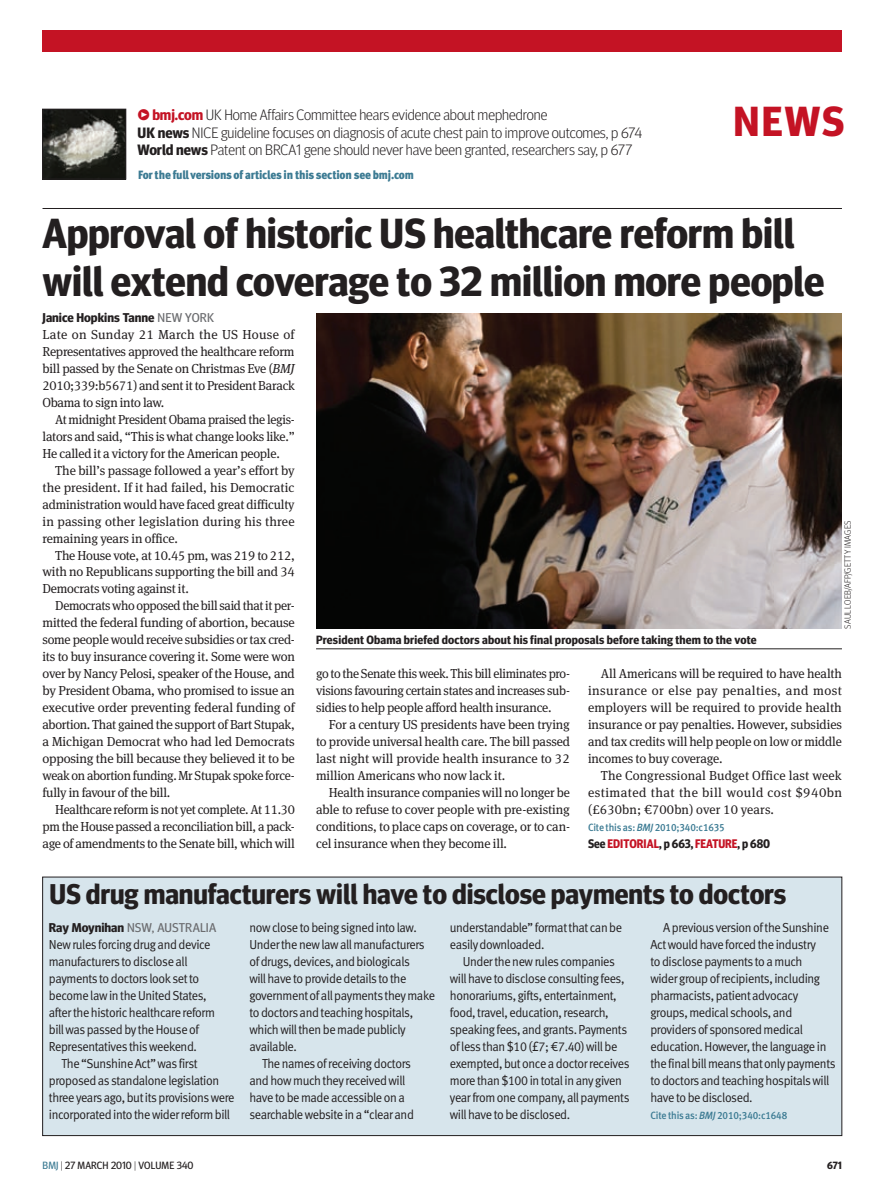
<style>
.page{position:relative;width:893px;height:1191px;background:#fff}
.page>*{position:absolute;margin:0;border:0;box-sizing:border-box;transform-origin:0 0}
.news_head_28bold{font:700 42px/48px "Meta Headline OT";color:#231f20}
.t1{font:700 42px "Meta Headline OT";color:#c41324}
.news_head_19bold{font:700 28.5px "Meta Headline OT";color:#231f20}
._05_quote{font:300 15px "Meta Headline OT";color:#231f20}
.news_BOX_sans_text{font:13.05px/17px "Meta Normal LF";letter-spacing:-.03em;color:#231f20;scale:.95 1}
.news_body_3colm_ind{font:13.05px/17px "Meta Serif Pro";letter-spacing:-.02em;color:#231f20;text-align:justify}
.news_body_3colm_ind-2{font:13.05px/17px "Meta Serif Pro";letter-spacing:-.02em;color:#231f20;text-align:justify;scale:.96 1}
.news_body_3colm{font:13.05px/17px "Meta Serif Pro";letter-spacing:-.02em;color:#231f20;text-align:justify}
.news_byline_author{font:700 12.75px "Meta Headline OT";color:#231f20}
.news_byline_author-2{font:12.75px "Meta Headline OT";letter-spacing:.01em;color:#6c6d70}
.See_page{font:700 12.45px "Meta Headline OT";letter-spacing:-.005em;color:#c41324;scale:.95 1}
.picture_caption{font:700 12px "Meta Headline OT";letter-spacing:.015em;color:#231f20}
.links_text_top{font:12px "Meta Black LF";letter-spacing:-.015em;color:#3c7b93;scale:.95 1}
.citation{font:10.5px "Meta Medium LF";letter-spacing:-.015em;color:#3c7b93;scale:.95 1}
.t2{font:10.5px "Meta Headline OT";letter-spacing:.01em;color:#231f20}
.t3{font:700 10.5px "Meta Headline OT";color:#231f20}
.picture_credit{font:300 9px "Meta Headline OT";letter-spacing:.015em;color:#231f20}
.s1{font-family:"Meta Pro";font-weight:500;color:#c41324}
.s2{font-weight:700;color:#c41324}
.s3{font-weight:700}
.s4{font-weight:400;color:#6c6d70}
.s5{font-style:italic}
.s6{color:#231f20}
.s7{font-weight:700;color:#231f20}
.s8{color:#3c7b93}
.s9{font-weight:300}
</style>
<div class="page">
<hr style="left:43px;top:208px;width:799px;height:1px;background:#231f20">
<div style="left:43px;top:877px;width:799px;height:258px;background:#d7e5ec"></div>
<img style="left:316px;top:313px;width:526px;height:316px">
<div style="left:43px;top:30px;width:799px;height:21px;background:#c41324"></div>
<img style="left:44px;top:111px;width:80px;height:67px">
<div style="left:42px;top:109px;width:84px;height:71px;border:1px solid #231f20"></div>
<hr style="left:316px;top:648px;width:526px;height:1px;background:#231f20">
<p class="_05_quote" style="left:138px;top:106px;width:411px"><span class="s1">•</span> <span class="s2">bmj.com</span> UK Home Affairs Committee hears evidence about mephedrone</p>
<p class="_05_quote" style="left:138px;top:123px;width:506px"><span class="s3">UK news</span> NICE guideline focuses on diagnosis of acute chest pain to improve outcomes, p 674</p>
<p class="_05_quote" style="left:138px;top:141px;width:496px"><span class="s3">World news</span> Patent on BRCA1 gene should never have been granted, researchers say, p 677</p>
<p class="links_text_top" style="left:138px;top:168px;width:292px">For the full versions of articles in this section see bmj.com</p>
<p class="t1" style="left:734px;top:96px;width:108px">news</p>
<p class="news_head_28bold" style="left:43px;top:209px;width:783px">Approval of historic US healthcare reform bill will extend coverage to 32 million more people</p>
<p class="news_byline_author" style="left:43px;top:310px;width:173px">Janice Hopkins Tanne <span class="s4">NEW YORK</span></p>
<p class="news_body_3colm" style="left:43px;top:325px;width:254px">Late on Sunday 21 March the US House of Representatives approved the healthcare reform bill passed by the Senate on Christmas Eve (<span class="s5">BMJ </span>2010;339:b5671) and sent it to President Barack Obama to sign into law.</p>
<p class="news_body_3colm_ind-2" style="left:43px;top:410px;width:264px;text-indent:13px">At midnight President Obama praised the legis&shy;lators and said, “This is what change looks like.” He called it a victory for the American people.</p>
<p class="news_body_3colm_ind" style="left:43px;top:461px;width:254px;text-indent:13px">The bill’s passage followed a year’s effort by the president. If it had failed, his Democratic administration would have faced great difficulty in passing other legislation during his three remaining years in office.</p>
<p class="news_body_3colm_ind" style="left:43px;top:546px;width:254px;text-indent:13px">The House vote, at 10.45 pm, was 219 to 212, with no Republicans supporting the bill and 34<br>Democrats voting against it.</p>
<p class="news_body_3colm_ind-2" style="left:43px;top:596px;width:264px;text-indent:13px">Democrats who opposed the bill said that it per&shy;mitted the federal funding of abortion, because some people would receive subsidies or tax cred&shy;its to buy insurance covering it. Some were won over by Nancy Pelosi, speaker of the House, and by President Obama, who promised to issue an executive order preventing federal funding of abortion. That gained the support of Bart Stupak, a Michigan Democrat who had led Democrats opposing the bill because they believed it to be weak on abortion funding. Mr Stupak spoke force&shy;fully in favour of the bill.</p>
<p class="news_body_3colm_ind" style="left:43px;top:800px;width:254px;text-indent:13px">Healthcare reform is not yet complete. At 11.30 pm the House passed a reconciliation bill, a pack&shy;age of amendments to the Senate bill, which will</p>
<p class="picture_credit" style="left:842px;top:629px;width:109px;rotate:-90deg">SAUL LOEB/afp/getty images</p>
<p class="picture_caption" style="left:316px;top:633px;width:442px">President Obama briefed doctors about his final proposals before taking them to the vote</p>
<p class="news_body_3colm_ind-2" style="left:316px;top:664px;width:266px">go to the Senate this week. This bill eliminates pro&shy;visions favouring certain states and increases sub&shy;sidies to help people afford health insurance.</p>
<p class="news_body_3colm_ind" style="left:316px;top:715px;width:256px;text-indent:13px">For a century US presidents have been trying to provide universal health care. The bill passed last night will provide health insurance to 32 million Americans who now lack it.</p>
<p class="news_body_3colm_ind" style="left:316px;top:783px;width:255px;text-indent:13px">Health insurance companies will no longer be able to refuse to cover people with pre-existing conditions, to place caps on coverage, or to can&shy;cel insurance when they become ill.</p>
<p class="news_body_3colm_ind" style="left:588px;top:664px;width:256px;text-indent:13px">All Americans will be required to have health insurance or else pay penalties, and most employers will be required to provide health insurance or pay penalties. However, subsidies and tax credits will help people on low or middle incomes to buy coverage.</p>
<p class="news_body_3colm_ind" style="left:588px;top:766px;width:256px;text-indent:13px">The Congressional Budget Office last week estimated that the bill would cost $940bn (£630bn; €700bn) over 10 years.</p>
<p class="citation" style="left:588px;top:821px;width:146px">Cite this as: <span class="s5">BMJ</span> 2010;340:c1635</p>
<p class="See_page" style="left:588px;top:835px;width:193px"><span class="s6">See</span> editorial<span class="s6">, p 663,</span> FEATURE<span class="s6">, p 680</span></p>
<p class="news_head_19bold" style="left:49px;top:877px;width:738px">US drug manufacturers will have to disclose payments to doctors</p>
<p class="news_byline_author-2" style="left:49px;top:920px;width:169px"><span class="s7">Ray Moynihan</span> NSW, AUSTRALIA</p>
<p class="news_BOX_sans_text" style="left:49px;top:936px;width:176px">New rules forcing drug and device manufacturers to disclose all payments to doctors look set to become law in the United States, after the historic healthcare reform bill was passed by the House of<br>Representatives this weekend.</p>
<p class="news_BOX_sans_text" style="left:49px;top:1054px;width:197px;text-indent:13px">The “Sunshine Act” was first proposed as standalone legislation three years ago, but its provisions were incorporated into the wider reform bill</p>
<p class="news_BOX_sans_text" style="left:249px;top:919px;width:197px">now close to being signed into law.<br>Under the new law all manufacturers of drugs, devices, and biologicals<br>will have to provide details to the government of all payments they make to doctors and teaching hospitals, which will then be made publicly available.</p>
<p class="news_BOX_sans_text" style="left:249px;top:1054px;width:175px;text-indent:13px">The names of receiving doctors and how much they received will have to be made accessible on a searchable website in a “clear and</p>
<p class="news_BOX_sans_text" style="left:450px;top:919px;width:183px">understandable” format that can be easily downloaded.</p>
<p class="news_BOX_sans_text" style="left:450px;top:953px;width:191px;text-indent:13px">Under the new rules companies will have to disclose consulting fees, honorariums, gifts, entertainment, food, travel, education, research, speaking fees, and grants. Payments of less than $10 (£7; €7.40) will be exempted, but once a doctor receives more than $100 in total in any given year from one company, all payments will have to be disclosed.</p>
<p class="news_BOX_sans_text" style="left:650px;top:919px;width:196px;text-indent:13px">A previous version of the Sunshine Act would have forced the industry<br>to disclose payments to a much<br>wider group of recipients, including pharmacists, patient advocacy groups, medical schools, and providers of sponsored medical education. However, the language in the final bill means that only payments to doctors and teaching hospitals will have to be disclosed.</p>
<p class="citation" style="left:650px;top:1108px;width:146px">Cite this as: <span class="s5">BMJ</span> 2010;340:c1648</p>
<p class="t2" style="left:43px;top:1159px;width:152px"><span class="s8">BMJ</span> <span class="s9">|</span> 27 MARCH 2010 <span class="s9">|</span> VOLUME 340</p>
<p class="t3" style="left:827px;top:1159px;width:16px">671</p>
</div>
